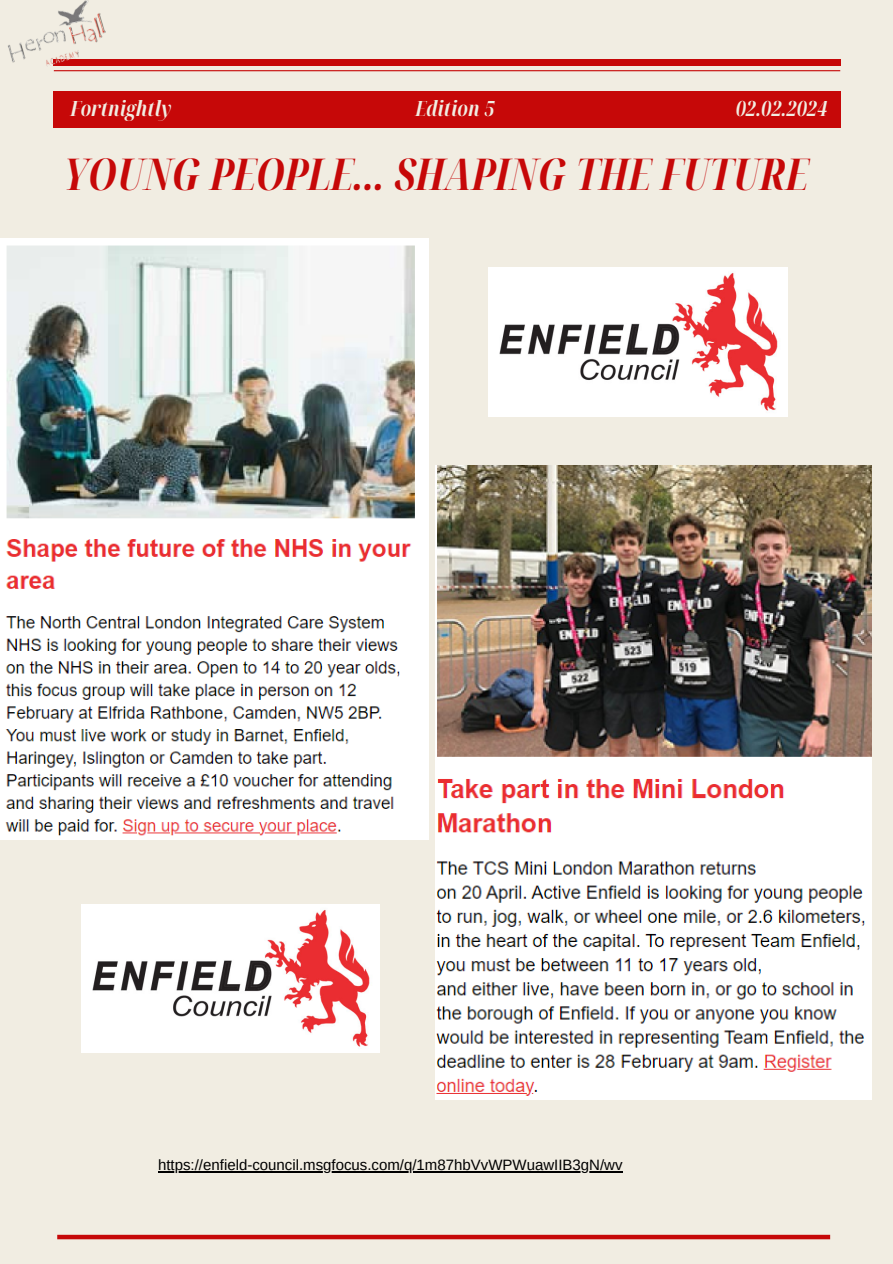
<style>
.page{position:relative;width:893px;height:1264px;background:#fff}
.page>*{position:absolute;margin:0;border:0;box-sizing:border-box;transform-origin:0 0}
.t1{font:italic 700 extra-condensed 43.8px "Noto Serif Display";color:#c60808}
.t2{font:italic 700 extra-condensed 21px "Noto Serif Display";color:#f1ede2}
.t3{font:15px "Arimo";color:#000}
</style>
<div class="page">
<div style="left:0;top:0;width:892px;height:1263px;background:#f1ede2"></div>
<div style="left:57px;top:1234px;width:773px;height:5px;background:#c60808"></div>
<hr style="left:54px;top:70px;width:786px;height:1px;background:#c60808">
<div style="left:53px;top:60px;width:787px;height:6px;background:#c60808"></div>
<div style="left:53px;top:91px;width:787px;height:36px;background:#c60808"></div>
<img style="left:8px;top:0;width:128px;height:72px">
<img style="left:488px;top:268px;width:299px;height:148px">
<img style="left:0;top:238px;width:429px;height:601px">
<img style="left:436px;top:466px;width:435px;height:633px">
<hr style="left:158px;top:1171px;width:464px;height:1px;background:#000">
<img style="left:81px;top:904px;width:298px;height:148px">
<h2 class="t2" style="left:70px;top:93px;width:102px">Fortnightly</h2>
<h2 class="t2" style="left:415px;top:93px;width:80px">Edition 5</h2>
<h1 class="t1" style="left:63px;top:143px;width:746px">YOUNG PEOPLE... SHAPING THE FUTURE</h1>
<h2 class="t2" style="left:735px;top:93px;width:93px">02.02.2024</h2>
<p class="t3" style="left:158px;top:1156px;width:466px">https://enfield-council.msgfocus.com/q/1m87hbVvWPWuawIIB3gN/wv</p>
</div>
